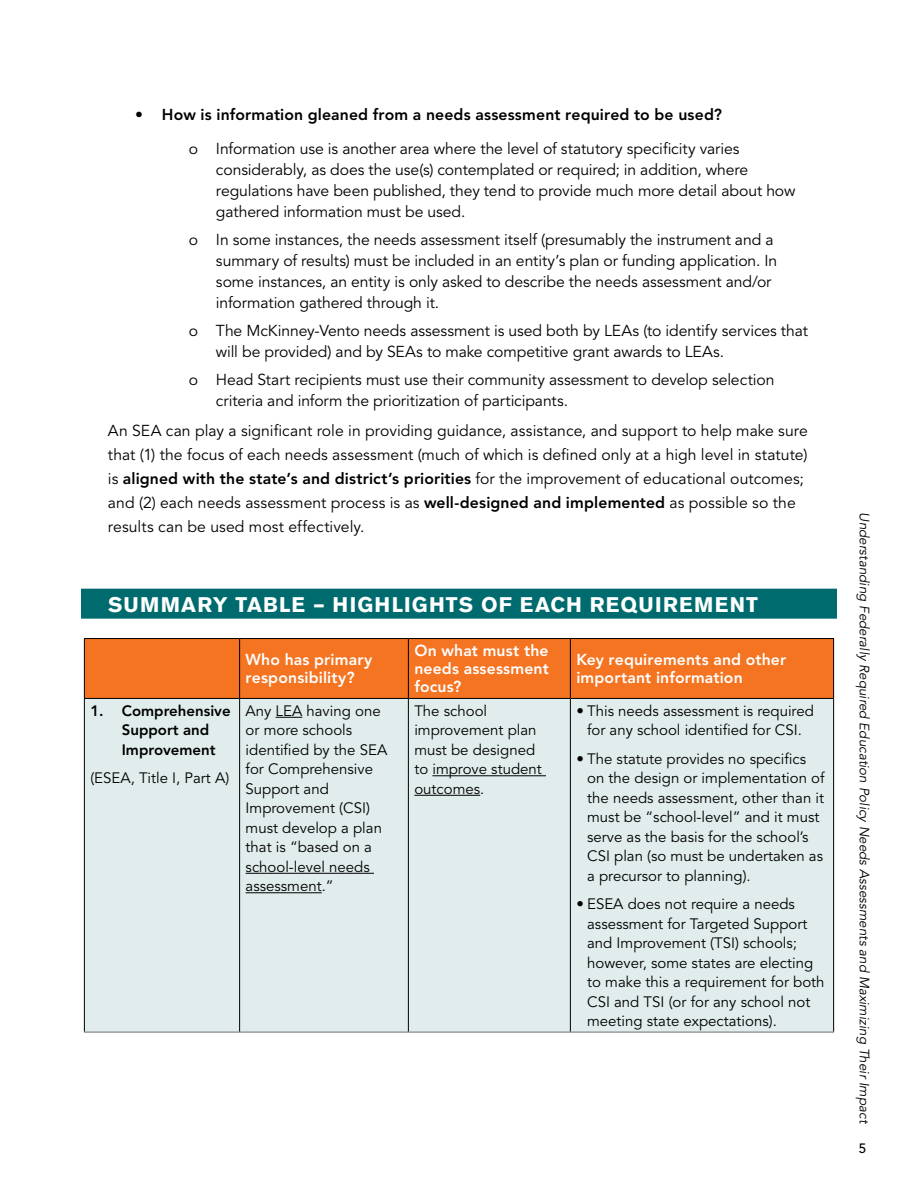
<style>
.page{position:relative;width:918px;height:1188px;background:#fff}
.page>*{position:absolute;margin:0;border:0;box-sizing:border-box;transform-origin:0 0}
.t1{font:700 21px "Akzidenz Grotesk BE";letter-spacing:.06em;color:#fff}
.t2{font:15.75px/21px "Avenir LT Std";letter-spacing:-.005em;color:#000}
.t3{font:800 15.75px/18px "Avenir LT Std";letter-spacing:.01em;color:#fff}
.t4{font:15px/19.5px "Avenir LT Std";color:#000}
.t5{font:800 15px/19.5px "Avenir LT Std";color:#000}
.t6{font:italic 13.5px "Avenir LT Std";color:#000}
.t7{font:500 13.5px "Avenir LT Std";color:#000}
.s1{font-weight:800}
</style>
<div class="page">
<div style="left:81px;top:589px;width:756px;height:30px;background:#006b6e"></div>
<div style="left:85px;top:639px;width:748px;height:59px;background:#f47421"></div>
<div style="left:85px;top:699px;width:748px;height:333px;background:#e1eded"></div>
<hr style="left:239px;top:639px;width:1px;height:59px;background:#000">
<hr style="left:408px;top:639px;width:1px;height:59px;background:#000">
<hr style="left:570px;top:639px;width:1px;height:59px;background:#000">
<hr style="left:239px;top:699px;width:1px;height:333px;background:#000">
<hr style="left:408px;top:699px;width:1px;height:333px;background:#000">
<hr style="left:570px;top:699px;width:1px;height:333px;background:#000">
<hr style="left:84px;top:638px;width:156px;height:1px;background:#000">
<hr style="left:84px;top:639px;width:1px;height:59px;background:#000">
<hr style="left:240px;top:638px;width:168px;height:1px;background:#000">
<hr style="left:408px;top:638px;width:162px;height:1px;background:#000">
<hr style="left:570px;top:638px;width:264px;height:1px;background:#000">
<hr style="left:833px;top:639px;width:1px;height:59px;background:#000">
<hr style="left:84px;top:698px;width:156px;height:1px;background:#000">
<hr style="left:240px;top:698px;width:168px;height:1px;background:#000">
<hr style="left:408px;top:698px;width:162px;height:1px;background:#000">
<hr style="left:570px;top:698px;width:264px;height:1px;background:#000">
<hr style="left:84px;top:699px;width:1px;height:333px;background:#000">
<hr style="left:833px;top:699px;width:1px;height:333px;background:#000">
<hr style="left:84px;top:1032px;width:156px;height:1px;background:#6d6e71">
<hr style="left:240px;top:1032px;width:168px;height:1px;background:#6d6e71">
<hr style="left:408px;top:1032px;width:162px;height:1px;background:#6d6e71">
<hr style="left:570px;top:1032px;width:264px;height:1px;background:#6d6e71">
<svg style="left:276px;top:717px;width:26px;height:1px"></svg>
<hr style="left:246px;top:873px;width:128px;height:1px;background:#000">
<hr style="left:246px;top:892px;width:76px;height:1px;background:#000">
<hr style="left:432px;top:775px;width:114px;height:1px;background:#000">
<hr style="left:414px;top:795px;width:66px;height:1px;background:#000">
<p class="t2" style="left:189px;top:98px;width:552px;line-height:34.5px;text-indent:-54px">• <span class="s1">How is information gleaned from a needs assessment required to be used?<br></span>o Information use is another area where the level of statutory specificity varies</p>
<p class="t2" style="left:216px;top:160px;width:581px">considerably, as does the use(s) contemplated or required; in addition, where regulations have been published, they tend to provide much more detail about how gathered information must be used.</p>
<p class="t2" style="left:216px;top:230px;width:563px;text-indent:-27px">o In some instances, the needs assessment itself (presumably the instrument and a summary of results) must be included in an entity’s plan or funding application. In some instances, an entity is only asked to describe the needs assessment and/or information gathered through it.</p>
<p class="t2" style="left:216px;top:320px;width:593px;text-indent:-27px">o The McKinney-Vento needs assessment is used both by LEAs (to identify services that will be provided) and by SEAs to make competitive grant awards to LEAs.</p>
<p class="t2" style="left:216px;top:369px;width:560px;text-indent:-27px">o Head Start recipients must use their community assessment to develop selection criteria and inform the prioritization of participants.</p>
<p class="t2" style="left:108px;top:419px;width:701px;line-height:24px">An SEA can play a significant role in providing guidance, assistance, and support to help make sure that (1) the focus of each needs assessment (much of which is defined only at a high level in statute) is <span class="s1">aligned with the state’s and district’s priorities</span> for the improvement of educational outcomes; and (2) each needs assessment process is as <span class="s1">well-designed and implemented</span> as possible so the results can be used most effectively.</p>
<h1 class="t1" style="left:108px;top:592px;width:444px">SUMMARY TABLE – HIGHLIGHTS OF EACH</h1>
<h1 class="t1" style="left:590px;top:592px;width:33px">REQUIREMENT</h1>
<p class="t5" style="left:122px;top:701px;width:110px;text-indent:-31px">1. Comprehensive<br>Support and<br>Improvement</p>
<p class="t4" style="left:90px;top:769px;width:140px">(ESEA, Title I, Part A)</p>
<p class="t3" style="left:246px;top:651px;width:128px">Who has primary responsibility?</p>
<p class="t3" style="left:414px;top:642px;width:136px;text-align:justify">On what must the needs assessment focus?</p>
<p class="t3" style="left:576px;top:651px;width:211px">Key requirements and other important information</p>
<p class="t4" style="left:246px;top:701px;width:143px">Any LEA having one or more schools identified by the SEA for Comprehensive<br>Support and<br>Improvement (CSI) must develop a plan that is “based on a school-level needs assessment.”</p>
<p class="t4" style="left:414px;top:701px;width:129px">The school improvement plan must be designed to improve student outcomes.</p>
<p class="t4" style="left:576px;top:701px;width:239px;text-align:center">• This needs assessment is required for any school identified for CSI.</p>
<p class="t4" style="left:587px;top:749px;width:239px;text-indent:-11px">• The statute provides no specifics on the design or implementation of the needs assessment, other than it must be “school-level” and it must serve as the basis for the school’s CSI plan (so must be undertaken as a precursor to planning).</p>
<p class="t4" style="left:587px;top:895px;width:239px;text-indent:-11px">• ESEA does not require a needs assessment for Targeted Support and Improvement (TSI) schools; however, some states are electing to make this a requirement for both<br>CSI and TSI (or for any school not meeting state expectations).</p>
<p class="t6" style="left:872px;top:512px;width:613px;rotate:90deg">Understanding Federally Required Education Policy Needs Assessments and Maximizing Their Impact</p>
<p class="t7" style="left:859px;top:1141px;width:9px">5</p>
</div>
